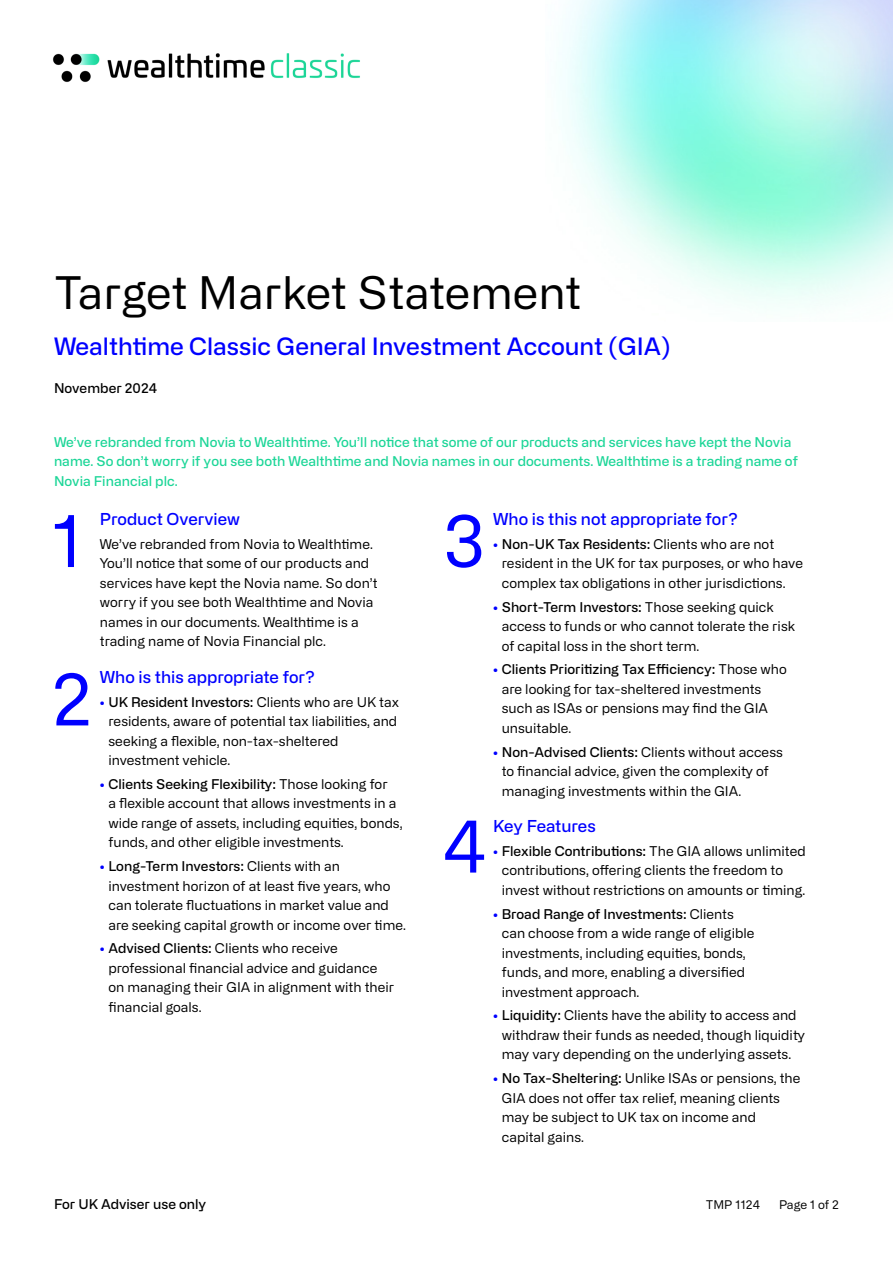
<style>
.page{position:relative;width:893px;height:1263px;background:#fff}
.page>*{position:absolute;margin:0;border:0;box-sizing:border-box;transform-origin:0 0}
.t1{font:72px "Alliance No.2";color:#00f}
.t2{font:45px "Alliance No.2";color:#000}
.t3{font:500 24px "Alliance No.2";color:#00f}
.t4{font:500 16.5px "Alliance No.2";color:#00f}
.t5{font:13.5px/19.5px "Alliance No.2";color:#000}
.t6{font:500 13.5px/19.5px "Alliance No.2";color:#1dd698}
.t7{font:500 13.5px "Alliance No.2";color:#000}
.t8{font:12px "Alliance No.2";color:#000}
.s1{font-weight:500;color:#00f}
.s2{font-weight:500}
</style>
<div class="page">
<img style="left:53px;top:53px;width:307px;height:29px">
<p class="t2" style="left:54px;top:265px;width:529px">Target Market Statement</p>
<p class="t3" style="left:54px;top:331px;width:618px">Wealthtime Classic General Investment Account (GIA)</p>
<p class="t7" style="left:54px;top:379px;width:104px">November 2024</p>
<p class="t6" style="left:54px;top:432px;width:745px">We’ve rebranded from Novia to Wealthtime. You’ll notice that some of our products and services have kept the Novia name. So don’t worry if you see both Wealthtime and Novia names in our documents. Wealthtime is a trading name of<br>Novia Financial plc.</p>
<p class="t1" style="left:51px;top:496px;width:34px">1</p>
<p class="t4" style="left:100px;top:509px;width:142px">Product Overview</p>
<p class="t5" style="left:100px;top:534px;width:279px">We’ve rebranded from Novia to Wealthtime.<br>You’ll notice that some of our products and services have kept the Novia name. So don’t worry if you see both Wealthtime and Novia names in our documents. Wealthtime is a trading name of Novia Financial plc.</p>
<p class="t4" style="left:100px;top:667px;width:217px">Who is this appropriate for?</p>
<p class="t5" style="left:108px;top:692px;width:292px;text-indent:-9px"><span class="s1">•</span> <span class="s2">UK Resident Investors:</span> Clients who are UK tax residents, aware of potential tax liabilities, and seeking a flexible, non-tax-sheltered investment vehicle.</p>
<p class="t5" style="left:108px;top:774px;width:296px;text-indent:-9px"><span class="s1">•</span> <span class="s2">Clients Seeking Flexibility:</span> Those looking for<br>a flexible account that allows investments in a wide range of assets, including equities, bonds, funds, and other eligible investments.</p>
<p class="t5" style="left:108px;top:857px;width:299px;text-indent:-9px"><span class="s1">•</span> <span class="s2">Long-Term Investors:</span> Clients with an investment horizon of at least five years, who can tolerate fluctuations in market value and are seeking capital growth or income over time.</p>
<p class="t5" style="left:108px;top:939px;width:287px;text-indent:-9px"><span class="s1">•</span> <span class="s2">Advised Clients:</span> Clients who receive professional financial advice and guidance on managing their GIA in alignment with their financial goals.</p>
<p class="t4" style="left:493px;top:509px;width:246px">Who is this not appropriate for?</p>
<p class="t5" style="left:502px;top:534px;width:303px;text-indent:-9px"><span class="s1">•</span> <span class="s2">Non-UK Tax Residents:</span> Clients who are not resident in the UK for tax purposes, or who have complex tax obligations in other jurisdictions.</p>
<p class="t5" style="left:502px;top:597px;width:295px;text-indent:-9px"><span class="s1">•</span> <span class="s2">Short-Term Investors:</span> Those seeking quick access to funds or who cannot tolerate the risk of capital loss in the short term.</p>
<p class="t5" style="left:502px;top:660px;width:287px;text-indent:-9px"><span class="s1">•</span> <span class="s2">Clients Prioritizing Tax Efficiency:</span> Those who are looking for tax-sheltered investments such as ISAs or pensions may find the GIA unsuitable.</p>
<p class="t5" style="left:502px;top:742px;width:283px;text-indent:-9px"><span class="s1">•</span> <span class="s2">Non-Advised Clients:</span> Clients without access to financial advice, given the complexity of managing investments within the GIA.</p>
<p class="t4" style="left:493px;top:816px;width:104px">Key Features</p>
<p class="t5" style="left:502px;top:841px;width:306px;text-indent:-9px"><span class="s1">•</span> <span class="s2">Flexible Contributions:</span> The GIA allows unlimited contributions, offering clients the freedom to invest without restrictions on amounts or timing.</p>
<p class="t5" style="left:502px;top:904px;width:254px;text-indent:-9px"><span class="s1">•</span> <span class="s2">Broad Range of Investments:</span> Clients can choose from a wide range of eligible investments, including equities, bonds, funds, and more, enabling a diversified investment approach.</p>
<p class="t5" style="left:502px;top:1006px;width:305px;text-indent:-9px"><span class="s1">•</span> <span class="s2">Liquidity:</span> Clients have the ability to access and withdraw their funds as needed, though liquidity may vary depending on the underlying assets.</p>
<p class="t5" style="left:502px;top:1069px;width:300px;text-indent:-9px"><span class="s1">•</span> <span class="s2">No Tax-Sheltering:</span> Unlike ISAs or pensions, the GIA does not offer tax relief, meaning clients may be subject to UK tax on income and capital gains.</p>
<p class="t1" style="left:442px;top:496px;width:45px">3</p>
<p class="t1" style="left:51px;top:654px;width:43px">2</p>
<p class="t1" style="left:443px;top:802px;width:45px">4</p>
<p class="t7" style="left:54px;top:1195px;width:154px">For UK Adviser use only</p>
<p class="t8" style="left:706px;top:1197px;width:56px">TMP 1124</p>
<p class="t8" style="left:779px;top:1197px;width:61px">Page 1 of 2</p>
</div>
